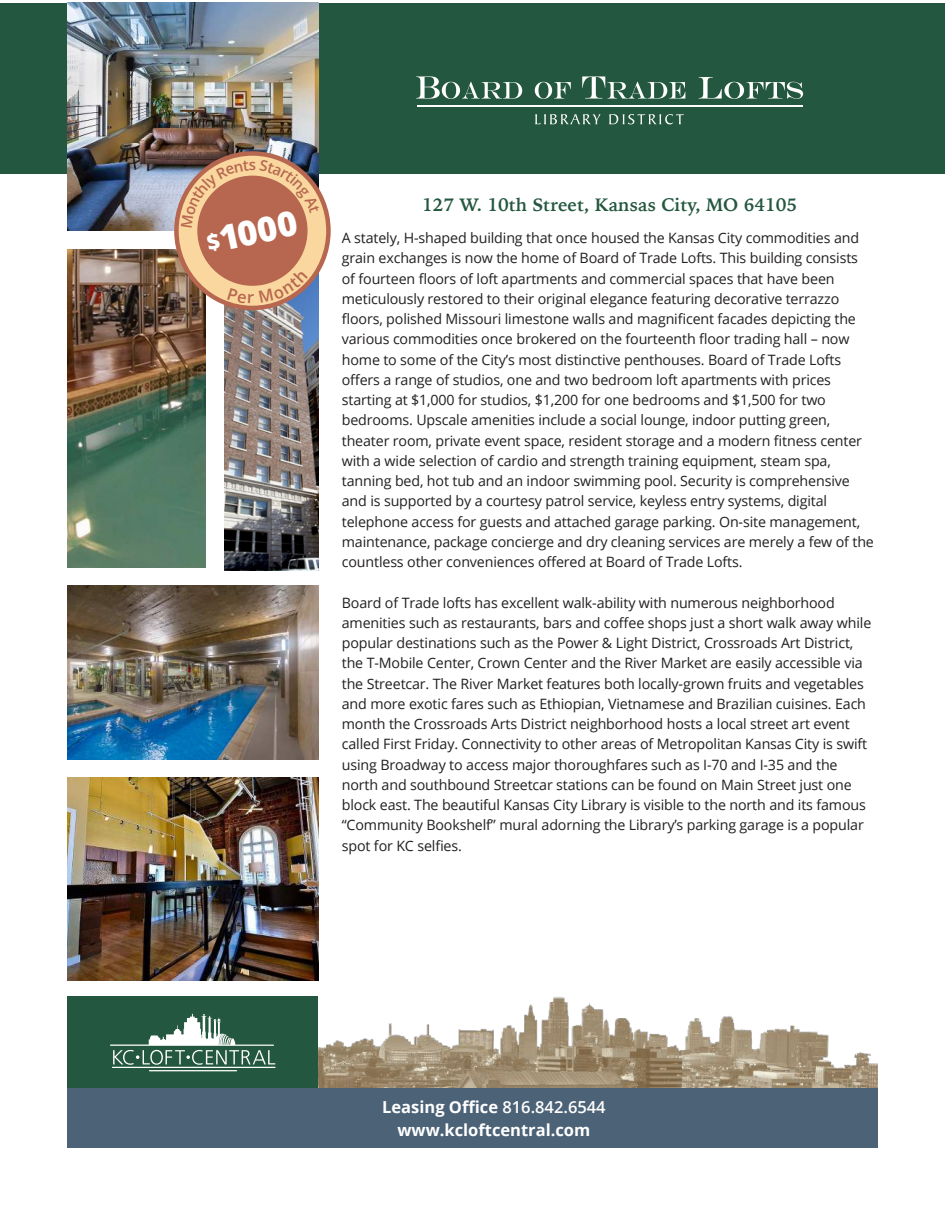
<style>
.page{position:relative;width:945px;height:1215px;background:#fff}
.page>*{position:absolute;margin:0;border:0;box-sizing:border-box;transform-origin:0 0}
.t1{font:800 34.5px "Open Sans";color:#fff}
.t2{font:700 18px "Iowan Old Style";color:#24573f}
.t3{font:700 16.5px/22.5px "Open Sans";color:#fff;text-align:center}
.t4{font:600 15px "Open Sans";color:#b7674f}
.t5{font:14.25px/20.2px "Open Sans";letter-spacing:-.01em;color:#221f1f}
.s1{font-size:22.2px}
.s2{font-weight:600}
</style>
<div class="page">
<div style="left:0;top:3px;width:944px;height:170px;background:#24573f"></div>
<svg style="left:416px;top:76px;width:106px;height:23px"></svg>
<svg style="left:535px;top:82px;width:36px;height:17px"></svg>
<svg style="left:582px;top:76px;width:103px;height:23px"></svg>
<svg style="left:699px;top:77px;width:104px;height:22px"></svg>
<hr style="left:417px;top:105px;width:385px;height:2px;background:#fff">
<svg style="left:535px;top:114px;width:66px;height:10px"></svg>
<svg style="left:609px;top:114px;width:75px;height:10px"></svg>
<img style="left:68px;top:3px;width:250px;height:228px">
<img style="left:68px;top:249px;width:138px;height:319px">
<img style="left:224px;top:270px;width:94px;height:300px">
<img style="left:68px;top:586px;width:250px;height:174px">
<img style="left:68px;top:778px;width:250px;height:202px">
<div style="left:176px;top:153px;width:152px;height:155px;background:#f9d79e;border-radius:50%"></div>
<div style="left:174px;top:151px;width:157px;height:159px;border:5px solid #b7674f;border-radius:50%"></div>
<div style="left:197px;top:176px;width:111px;height:110px;background:#b7674f;border-radius:50%"></div>
<img style="left:318px;top:997px;width:560px;height:91px">
<div style="left:68px;top:996px;width:250px;height:143px;background:#24573f"></div>
<svg style="left:110px;top:1014px;width:166px;height:57px"></svg>
<div style="left:68px;top:1088px;width:810px;height:59px;background:#4b6277"></div>
<svg style="left:181px;top:160px;width:68px;height:67px"></svg>
<svg style="left:260px;top:160px;width:60px;height:53px"></svg>
<svg style="left:227px;top:269px;width:81px;height:34px"></svg>
<p class="t4" style="left:249px;top:159px;width:9px">s</p>
<h1 class="t1" style="left:203px;top:222px;width:94px;rotate:-12deg"><span class="s1">$</span>1000</h1>
<p class="t2" style="left:422px;top:197px;width:377px">127 W. 10th Street, Kansas City, MO 64105</p>
<p class="t5" style="left:342px;top:229px;width:534px">A stately, H-shaped building that once housed the Kansas City commodities and grain exchanges is now the home of Board of Trade Lofts. This building consists of fourteen floors of loft apartments and commercial spaces that have been meticulously restored to their original elegance featuring decorative terrazzo floors, polished Missouri limestone walls and magnificent facades depicting the various commodities once brokered on the fourteenth floor trading hall – now home to some of the City’s most distinctive penthouses. Board of Trade Lofts offers a range of studios, one and two bedroom loft apartments with prices starting at $1,000 for studios, $1,200 for one bedrooms and $1,500 for two bedrooms. Upscale amenities include a social lounge, indoor putting green, theater room, private event space, resident storage and a modern fitness center with a wide selection of cardio and strength training equipment, steam spa, tanning bed, hot tub and an indoor swimming pool. Security is comprehensive and is supported by a courtesy patrol service, keyless entry systems, digital telephone access for guests and attached garage parking. On-site management, maintenance, package concierge and dry cleaning services are merely a few of the countless other conveniences offered at Board of Trade Lofts.</p>
<p class="t5" style="left:342px;top:592px;width:531px">Board of Trade lofts has excellent walk-ability with numerous neighborhood amenities such as restaurants, bars and coffee shops just a short walk away while popular destinations such as the Power &amp; Light District, Crossroads Art District, the T-Mobile Center, Crown Center and the River Market are easily accessible via the Streetcar. The River Market features both locally-grown fruits and vegetables and more exotic fares such as Ethiopian, Vietnamese and Brazilian cuisines. Each month the Crossroads Arts District neighborhood hosts a local street art event called First Friday. Connectivity to other areas of Metropolitan Kansas City is swift using Broadway to access major thoroughfares such as I-70 and I-35 and the north and southbound Streetcar stations can be found on Main Street just one block east. The beautiful Kansas City Library is visible to the north and its famous “Community Bookshelf” mural adorning the Library’s parking garage is a popular spot for KC selfies.</p>
<p class="t3" style="left:382px;top:1096px;width:225px">Leasing Office <span class="s2">816.842.6544 </span>www.kcloftcentral.com</p>
</div>
